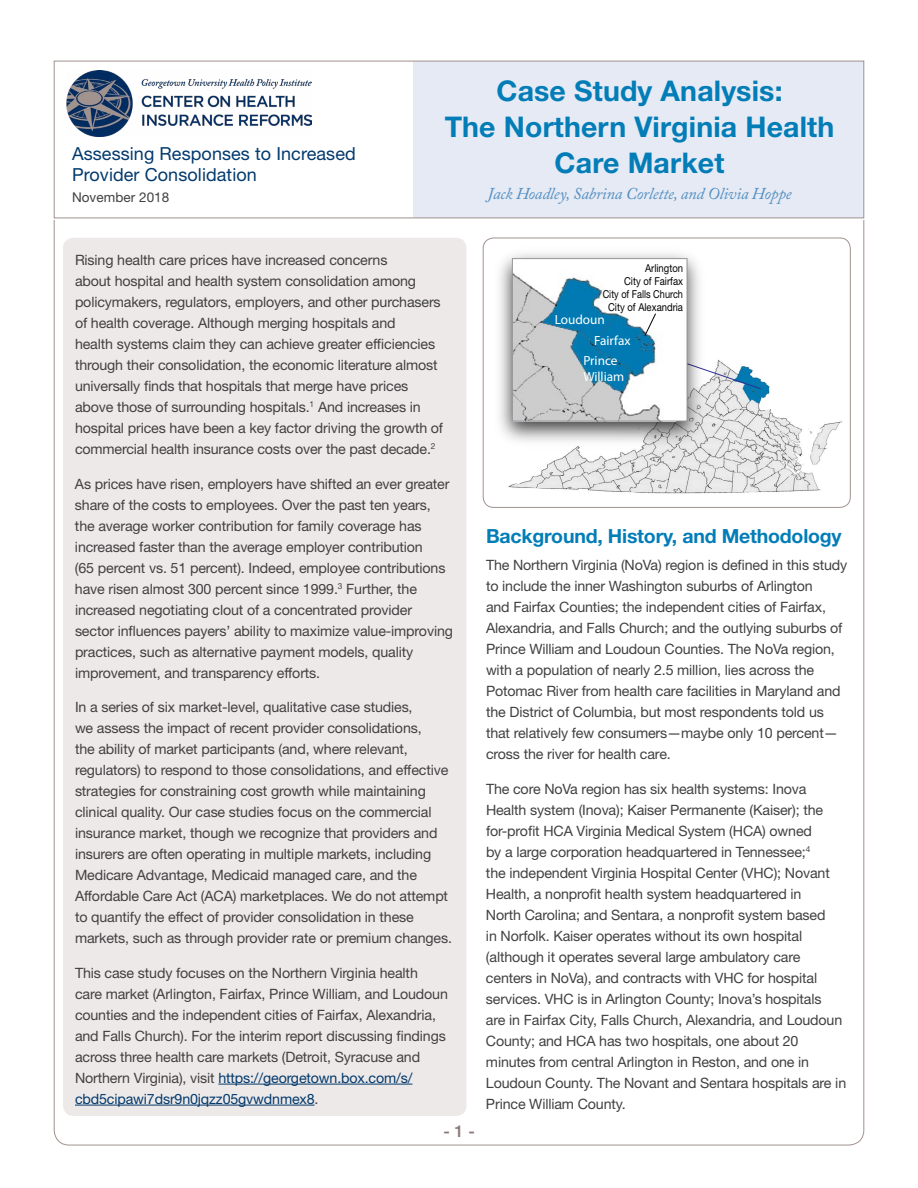
<style>
.page{position:relative;width:918px;height:1188px;background:#fff}
.page>*{position:absolute;margin:0;border:0;box-sizing:border-box;transform-origin:0 0}
.t1{font:700 28.5px/36px "Helvetica Neue LT Std";letter-spacing:.005em;color:#037db7;text-align:center}
.t2{font:700 19.5px "Helvetica Neue LT Std";letter-spacing:-.01em;color:#037db7}
.t3{font:18px/21px "Helvetica Neue LT Std";letter-spacing:.005em;color:#033a6d}
.t4{font:italic 16.5px "Adobe Caslon Pro";letter-spacing:-.01em;color:#538fc2}
.t5{font:500 16.5px "Helvetica Neue LT Std";color:#887975}
.t6{font:14.25px/21px "Helvetica Neue LT Std";letter-spacing:-.01em;color:#414042}
.t7{font:13.5px "Helvetica Neue LT Std";letter-spacing:.005em;color:#414042}
.t8{font:13.35px "Myriad Pro";color:#fff}
.t9{font:10.95px/13px "Helvetica Neue LT Std";color:#000;text-align:right;scale:.87 1}
.s1{color:#033a6d}
</style>
<div class="page">
<div style="left:63px;top:238px;width:403px;height:878px;background:#ede9e8;border-radius:10px"></div>
<div style="left:483px;top:238px;width:367px;height:270px;border:1px solid #a0928e;border-radius:10px"></div>
<img style="left:508px;top:381px;width:334px;height:113px">
<svg style="left:711px;top:360px;width:51px;height:30px"></svg>
<img style="left:499px;top:253px;width:212px;height:199px">
<div style="left:512px;top:259px;width:175px;height:162px;background:#fff"></div>
<img style="left:514px;top:273px;width:146px;height:146px">
<svg style="left:644px;top:313px;width:13px;height:24px"></svg>
<div style="left:512px;top:258px;width:175px;height:163px;border:1px solid #939598"></div>
<div style="left:414px;top:61px;width:450px;height:157px;background:#e5eaf4"></div>
<hr style="left:218px;top:1084px;width:194px;height:1px;background:#033a6d">
<hr style="left:75px;top:1105px;width:240px;height:1px;background:#033a6d">
<div style="left:54px;top:61px;width:810px;height:157px;border:1px solid #a0928e"></div>
<img style="left:66px;top:71px;width:245px;height:66px">
<p class="t3" style="left:72px;top:143px;width:285px">Assessing Responses to Increased<br>Provider Consolidation</p>
<p class="t7" style="left:72px;top:190px;width:99px">November 2018</p>
<h1 class="t1" style="left:445px;top:73px;width:391px">Case Study Analysis:<br>The Northern Virginia Health<br>Care Market</h1>
<p class="t4" style="left:488px;top:184px;width:305px">Jack Hoadley, Sabrina Corlette, and Olivia Hoppe</p>
<p class="t6" style="left:75px;top:249px;width:370px">Rising health care prices have increased concerns<br>about hospital and health system consolidation among policymakers, regulators, employers, and other purchasers of health coverage. Although merging hospitals and<br>health systems claim they can achieve greater efficiencies through their consolidation, the economic literature almost universally finds that hospitals that merge have prices above those of surrounding hospitals.<sup>1</sup> And increases in hospital prices have been a key factor driving the growth of commercial health insurance costs over the past decade.<sup>2</sup></p>
<p class="t6" style="left:75px;top:473px;width:379px">As prices have risen, employers have shifted an ever greater share of the costs to employees. Over the past ten years, the average worker contribution for family coverage has increased faster than the average employer contribution<br>(65 percent vs. 51 percent). Indeed, employee contributions have risen almost 300 percent since 1999.<sup>3</sup> Further, the increased negotiating clout of a concentrated provider sector influences payers’ ability to maximize value-improving practices, such as alternative payment models, quality improvement, and transparency efforts.</p>
<p class="t6" style="left:75px;top:696px;width:379px">In a series of six market-level, qualitative case studies,<br>we assess the impact of recent provider consolidations,<br>the ability of market participants (and, where relevant, regulators) to respond to those consolidations, and effective strategies for constraining cost growth while maintaining clinical quality. Our case studies focus on the commercial insurance market, though we recognize that providers and insurers are often operating in multiple markets, including Medicare Advantage, Medicaid managed care, and the Affordable Care Act (ACA) marketplaces. We do not attempt to quantify the effect of provider consolidation in these markets, such as through provider rate or premium changes.</p>
<p class="t6" style="left:75px;top:962px;width:374px">This case study focuses on the Northern Virginia health care market (Arlington, Fairfax, Prince William, and Loudoun counties and the independent cities of Fairfax, Alexandria, and Falls Church). For the interim report discussing findings across three health care markets (Detroit, Syracuse and Northern Virginia), visit <span class="s1">https://georgetown.box.com/s/ cbd5cipawi7dsr9n0jqzz05gvwdnmex8</span>.</p>
<p class="t5" style="left:444px;top:1121px;width:33px">- 1 -</p>
<p class="t9" style="left:603px;top:261px;width:94px">Arlington<br>City of Fairfax<br>City of Falls Church<br>City of Alexandria</p>
<p class="t8" style="left:555px;top:311px;width:52px">Loudoun</p>
<p class="t8" style="left:594px;top:332px;width:38px">Fairfax</p>
<p class="t8" style="left:583px;top:352px;width:36px">Prince</p>
<p class="t8" style="left:583px;top:368px;width:43px">William</p>
<h2 class="t2" style="left:486px;top:524px;width:357px">Background, History, and Methodology</h2>
<p class="t6" style="left:486px;top:555px;width:363px">The Northern Virginia (NoVa) region is defined in this study to include the inner Washington suburbs of Arlington<br>and Fairfax Counties; the independent cities of Fairfax, Alexandria, and Falls Church; and the outlying suburbs of Prince William and Loudoun Counties. The NoVa region, with a population of nearly 2.5 million, lies across the Potomac River from health care facilities in Maryland and the District of Columbia, but most respondents told us that relatively few consumers—maybe only 10 percent— cross the river for health care.</p>
<p class="t6" style="left:486px;top:778px;width:362px">The core NoVa region has six health systems: Inova Health system (Inova); Kaiser Permanente (Kaiser); the for-profit HCA Virginia Medical System (HCA) owned<br>by a large corporation headquartered in Tennessee;<sup>4<br></sup>the independent Virginia Hospital Center (VHC); Novant Health, a nonprofit health system headquartered in<br>North Carolina; and Sentara, a nonprofit system based<br>in Norfolk. Kaiser operates without its own hospital (although it operates several large ambulatory care centers in NoVa), and contracts with VHC for hospital services. VHC is in Arlington County; Inova’s hospitals<br>are in Fairfax City, Falls Church, Alexandria, and Loudoun County; and HCA has two hospitals, one about 20 minutes from central Arlington in Reston, and one in Loudoun County. The Novant and Sentara hospitals are in Prince William County.</p>
</div>
